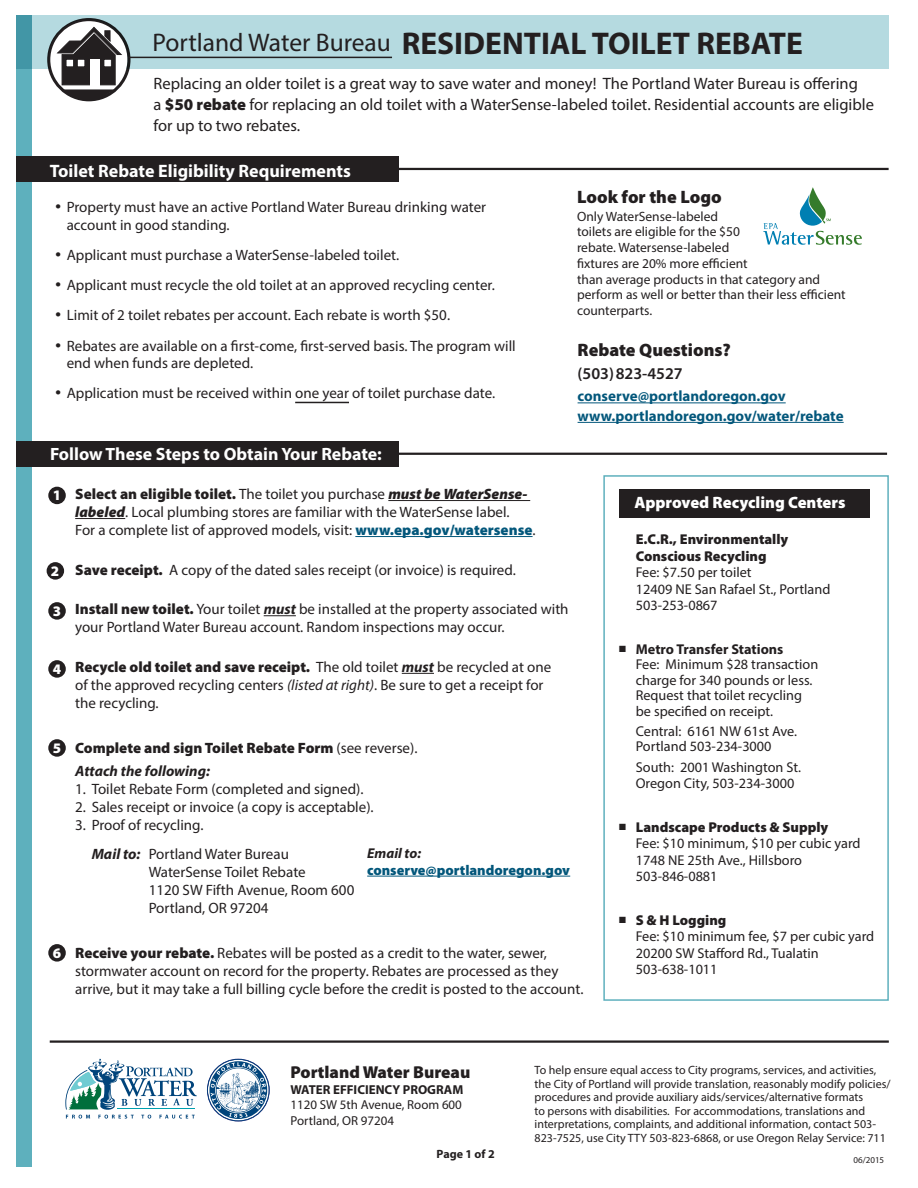
<style>
.page{position:relative;width:918px;height:1188px;background:#fff}
.page>*{position:absolute;margin:0;border:0;box-sizing:border-box;transform-origin:0 0}
.t1{font:700 31.5px "Myriad Pro";color:#231f20}
.t2{font:700 18px "Myriad Pro";color:#fff}
.t3{font:900 18px "Myriad Pro";color:#231f20}
.t4{font:700 17.85px "Myriad Pro";color:#fff}
.t5{font:900 17.25px "Myriad Pro";color:#231f20}
.t6{font:16.5px/21px "Myriad Pro";color:#231f20}
.t7{font:900 16.5px "Myriad Pro";color:#fff}
.t8{font:600 16.5px "Myriad Pro";color:#231f20}
.t9{font:15px/18px "Myriad Pro";color:#231f20}
.body_1{font:700 15px "Myriad Pro";color:#03577b}
.t10{font:900 15px "Myriad Pro";color:#231f20}
.t11{font:italic 700 15px "Myriad Pro";color:#231f20}
.t12{font:900 14.55px "Myriad Pro";color:#fff}
.t13{font:14.25px/16.5px "Myriad Pro";color:#231f20}
.t14{font:900 14.25px "Myriad Pro";color:#03577b}
.t15{font:italic 700 14.25px "Myriad Pro";color:#231f20}
.t16{font:13.5px/15.8px "Myriad Pro";color:#231f20}
.t17{font:12.9px "Myriad Pro";color:#231f20}
.t18{font:700 12.9px "Myriad Pro";color:#231f20}
.t19{font:12px/13.5px "Myriad Pro";color:#231f20}
.t20{font:700 12px "Myriad Pro";color:#231f20}
.t21{font:9px "Myriad Pro";color:#231f20}
.s1{font-weight:400;font-size:25.5px}
.s2{font-weight:900}
.s3{font-weight:900;font-style:italic}
.s4{font-weight:900;color:#03577b}
.s5{font-weight:700;font-style:italic}
.s6{font-style:italic}
.s7{font-weight:400}
.s8{font-weight:700}
</style>
<div class="page">
<div style="left:16px;top:15px;width:15px;height:1152px;background:#5eb0bd"></div>
<div style="left:16px;top:15px;width:873px;height:54px;background:#b5dae0"></div>
<hr style="left:50px;top:1040px;width:839px;height:3px;background:#231f20">
<svg style="left:207px;top:1059px;width:62px;height:62px"></svg>
<svg style="left:65px;top:1059px;width:132px;height:60px"></svg>
<svg style="left:49px;top:20px;width:80px;height:80px"></svg>
<div style="left:47px;top:18px;width:84px;height:83px;border:3px solid #231f20;border-radius:50%"></div>
<svg style="left:56px;top:27px;width:67px;height:73px"></svg>
<hr style="left:129px;top:57px;width:263px;height:1px;background:#231f20">
<hr style="left:578px;top:403px;width:208px;height:1px;background:#03577b">
<hr style="left:578px;top:422px;width:266px;height:1px;background:#03577b">
<hr style="left:295px;top:402px;width:54px;height:1px;background:#231f20">
<div style="left:16px;top:157px;width:382px;height:25px;background:#231f20"></div>
<hr style="left:52px;top:168px;width:837px;height:2px;background:#231f20">
<svg style="left:763px;top:187px;width:99px;height:58px"></svg>
<hr style="left:388px;top:500px;width:142px;height:1px;background:#231f20">
<hr style="left:75px;top:518px;width:50px;height:1px;background:#231f20">
<hr style="left:355px;top:536px;width:178px;height:1px;background:#03577b">
<hr style="left:264px;top:615px;width:32px;height:1px;background:#231f20">
<hr style="left:402px;top:673px;width:32px;height:1px;background:#231f20">
<hr style="left:367px;top:876px;width:203px;height:1px;background:#03577b">
<hr style="left:51px;top:453px;width:836px;height:2px;background:#231f20">
<div style="left:16px;top:441px;width:383px;height:26px;background:#231f20"></div>
<div style="left:603px;top:475px;width:286px;height:526px;border:2px solid #5eb0bd"></div>
<div style="left:620px;top:490px;width:250px;height:28px;background:#231f20"></div>
<div style="left:48px;top:487px;width:18px;height:17px;background:#231f20;border-radius:50%"></div>
<div style="left:47px;top:562px;width:17px;height:18px;background:#231f20;border-radius:50%"></div>
<div style="left:48px;top:602px;width:18px;height:18px;background:#231f20;border-radius:50%"></div>
<div style="left:48px;top:660px;width:18px;height:18px;background:#231f20;border-radius:50%"></div>
<div style="left:48px;top:739px;width:18px;height:18px;background:#231f20;border-radius:50%"></div>
<div style="left:48px;top:944px;width:18px;height:18px;background:#231f20;border-radius:50%"></div>
<p class="t1" style="left:153px;top:23px;width:652px"><span class="s1">Portland Water Bureau</span> RESIDENTIAL TOILET REBATE</p>
<p class="t6" style="left:153px;top:73px;width:722px">Replacing an older toilet is a great way to save water and money! The Portland Water Bureau is offering<br>a <span class="s2">$50 rebate</span> for replacing an old toilet with a WaterSense-labeled toilet. Residential accounts are eligible for up to two rebates.</p>
<p class="t2" style="left:50px;top:159px;width:303px">Toilet Rebate Eligibility Requirements</p>
<p class="t9" style="left:67px;top:199px;width:421px;line-height:17.2px;text-indent:-12px">• Property must have an active Portland Water Bureau drinking water account in good standing.</p>
<p class="t9" style="left:55px;top:246px;width:346px">• Applicant must purchase a WaterSense-labeled toilet.</p>
<p class="t9" style="left:55px;top:276px;width:442px">• Applicant must recycle the old toilet at an approved recycling center.</p>
<p class="t9" style="left:55px;top:306px;width:397px">• Limit of 2 toilet rebates per account. Each rebate is worth $50.</p>
<p class="t9" style="left:67px;top:337px;width:451px;line-height:17.2px;text-indent:-12px">• Rebates are available on a first-come, first-served basis. The program will end when funds are depleted.</p>
<p class="t9" style="left:55px;top:384px;width:442px">• Application must be received within one year of toilet purchase date.</p>
<p class="t4" style="left:50px;top:442px;width:333px">Follow These Steps to Obtain Your Rebate:</p>
<p class="t3" style="left:577px;top:185px;width:146px">Look for the Logo</p>
<p class="t16" style="left:577px;top:208px;width:270px">Only WaterSense-labeled<br>toilets are eligible for the $50<br>rebate. Watersense-labeled<br>fixtures are 20% more efficient<br>than average products in that category and perform as well or better than their less efficient counterparts.</p>
<p class="t3" style="left:578px;top:338px;width:155px">Rebate Questions?</p>
<p class="t8" style="left:578px;top:363px;width:107px">(503)823-4527</p>
<p class="body_1" style="left:578px;top:387px;width:210px">conserve@portlandoregon.gov</p>
<p class="body_1" style="left:578px;top:406px;width:268px">www.portlandoregon.gov/water/rebate</p>
<p class="t12" style="left:53px;top:486px;width:10px">1</p>
<p class="t12" style="left:51px;top:561px;width:10px">2</p>
<p class="t12" style="left:53px;top:601px;width:10px">3</p>
<p class="t12" style="left:53px;top:659px;width:10px">4</p>
<p class="t12" style="left:53px;top:738px;width:10px">5</p>
<p class="t12" style="left:53px;top:943px;width:10px">6</p>
<p class="t9" style="left:75px;top:485px;width:462px"><span class="s2">Select an eligible toilet.</span> The toilet you purchase <span class="s3">must be WaterSense&shy;labeled</span>. Local plumbing stores are familiar with the WaterSense label.<br>For a complete list of approved models, visit: <span class="s4">www.epa.gov/watersense</span>.</p>
<p class="t9" style="left:75px;top:560px;width:442px"><span class="s2">Save receipt.</span> A copy of the dated sales receipt (or invoice) is required.</p>
<p class="t9" style="left:75px;top:600px;width:495px"><span class="s2">Install new toilet.</span> Your toilet <span class="s5">must</span> be installed at the property associated with your Portland Water Bureau account. Random inspections may occur.</p>
<p class="t9" style="left:75px;top:658px;width:478px"><span class="s2">Recycle old toilet and save receipt.</span> The old toilet <span class="s5">must</span> be recycled at one of the approved recycling centers <span class="s6">(listed at right)</span>. Be sure to get a receipt for the recycling.</p>
<p class="t10" style="left:75px;top:738px;width:344px">Complete and sign Toilet Rebate Form <span class="s7">(see reverse).</span></p>
<p class="t11" style="left:75px;top:761px;width:136px">Attach the following:</p>
<p class="t9" style="left:75px;top:779px;width:290px">1. Toilet Rebate Form (completed and signed).</p>
<p class="t9" style="left:75px;top:797px;width:300px">2. Sales receipt or invoice (a copy is acceptable).</p>
<p class="t9" style="left:75px;top:815px;width:130px">3. Proof of recycling.</p>
<p class="t9" style="left:92px;top:844px;width:199px"><span class="s5">Mail to:</span> Portland Water Bureau</p>
<p class="t9" style="left:149px;top:862px;width:159px">WaterSense Toilet Rebate</p>
<p class="t9" style="left:149px;top:880px;width:207px">1120 SW Fifth Avenue, Room 600<br>Portland, OR 97204</p>
<p class="t9" style="left:75px;top:943px;width:510px"><span class="s2">Receive your rebate.</span> Rebates will be posted as a credit to the water, sewer, stormwater account on record for the property. Rebates are processed as they arrive, but it may take a full billing cycle before the credit is posted to the account.</p>
<p class="t15" style="left:367px;top:844px;width:55px">Email to:</p>
<p class="t14" style="left:367px;top:860px;width:204px">conserve@portlandoregon.gov</p>
<p class="t7" style="left:634px;top:491px;width:213px">Approved Recycling Centers</p>
<p class="t13" style="left:636px;top:531px;width:196px"><span class="s2">E.C.R., Environmentally<br>Conscious Recycling<br></span>Fee: $7.50 per toilet<br>12409 NE San Rafael St., Portland<br>503-253-0867</p>
<p class="t13" style="left:636px;top:641px;width:184px;line-height:15.5px;text-indent:-17px">■ <span class="s8">Metro Transfer Stations<br></span>Fee: Minimum $28 transaction charge for 340 pounds or less.<br>Request that toilet recycling be specified on receipt.</p>
<p class="t13" style="left:636px;top:724px;width:163px;line-height:15px">Central: 6161 NW 61st Ave.<br>Portland 503-234-3000</p>
<p class="t13" style="left:636px;top:759px;width:167px">South: 2001 Washington St.<br>Oregon City, 503-234-3000</p>
<p class="t13" style="left:636px;top:819px;width:226px;text-indent:-17px">■ <span class="s2">Landscape Products &amp; Supply<br></span>Fee: $10 minimum, $10 per cubic yard<br>1748 NE 25th Ave., Hillsboro<br>503-846-0881</p>
<p class="t13" style="left:636px;top:912px;width:240px;text-indent:-17px">■ <span class="s2">S &amp; H Logging<br></span>Fee: $10 minimum fee, $7 per cubic yard<br>20200 SW Stafford Rd., Tualatin<br>503-638-1011</p>
<p class="t5" style="left:291px;top:1061px;width:181px">Portland Water Bureau</p>
<p class="t18" style="left:291px;top:1081px;width:174px">WATER EFFICIENCY PROGRAM</p>
<p class="t17" style="left:291px;top:1097px;width:173px">1120 SW 5th Avenue, Room 600</p>
<p class="t17" style="left:291px;top:1113px;width:105px">Portland, OR 97204</p>
<p class="t20" style="left:437px;top:1146px;width:60px">Page 1 of 2</p>
<p class="t19" style="left:535px;top:1063px;width:358px">To help ensure equal access to City programs, services, and activities, the City of Portland will provide translation, reasonably modify policies/ procedures and provide auxiliary aids/services/alternative formats<br>to persons with disabilities. For accommodations, translations and interpretations, complaints, and additional information, contact 503- 823-7525, use City TTY 503-823-6868, or use Oregon Relay Service: 711</p>
<p class="t21" style="left:853px;top:1154px;width:32px">06/2015</p>
</div>
